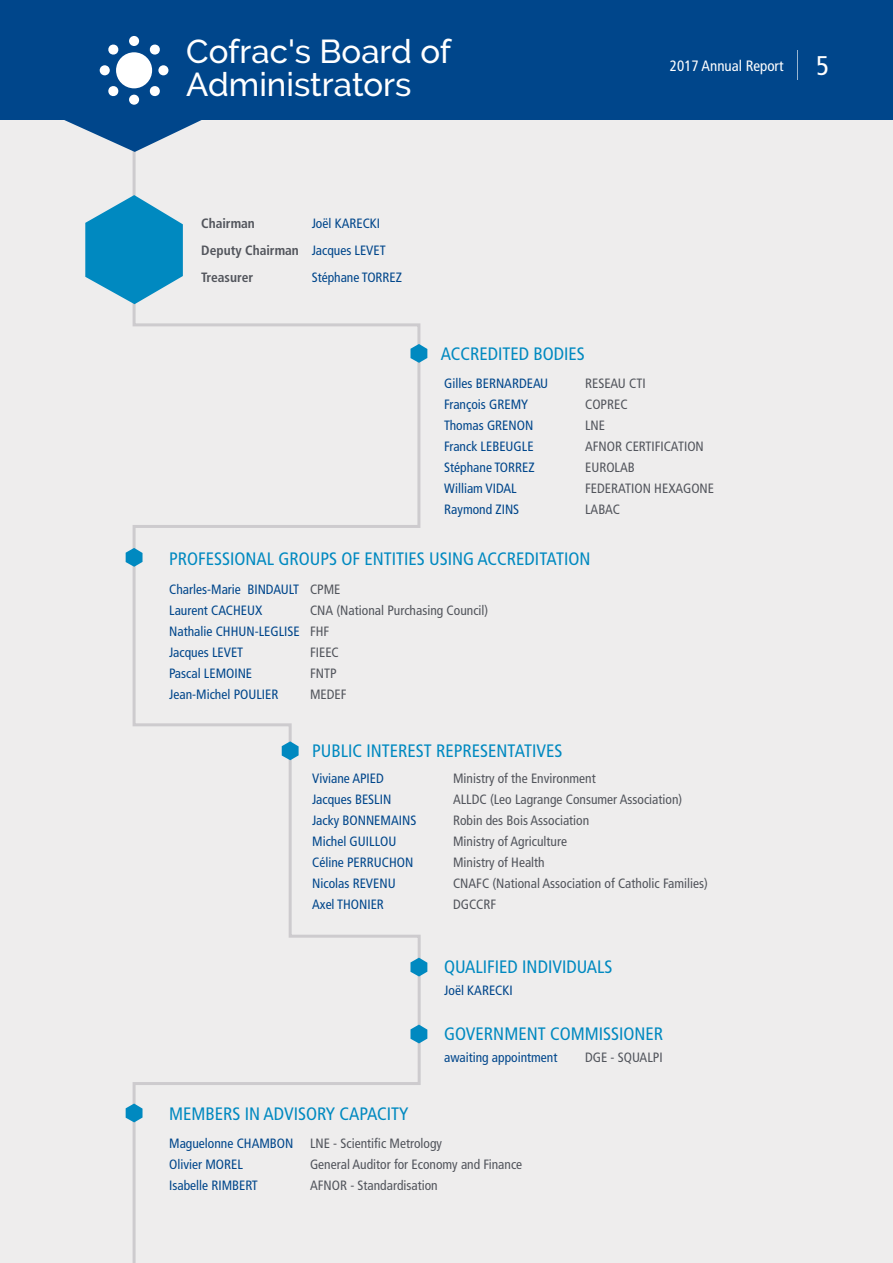
<style>
.page{position:relative;width:893px;height:1263px;background:#fff}
.page>*{position:absolute;margin:0;border:0;box-sizing:border-box;transform-origin:0 0}
.t1{font:500 33px/33px "Raleway";color:#fff}
.t2{font:condensed 18px "Frutiger LT Std";color:#0089c0}
.t3{font:condensed 15px "Frutiger LT Std";color:#fff}
.t4{font:condensed 13.5px/21px "Frutiger LT Std";color:#00468b}
.t5{font:condensed 13.5px/21px "Frutiger LT Std";color:#52555c}
.t6{font:700 condensed 13.5px/27px "Frutiger LT Std";color:#52555c}
.s1{font-size:27px}
</style>
<div class="page">
<div style="left:0;top:69px;width:893px;height:1194px;background:#eeeded"></div>
<svg style="left:132px;top:152px;width:289px;height:1111px"></svg>
<div style="left:0;top:0;width:893px;height:120px;background:#00468b"></div>
<div style="left:116px;top:52px;width:36px;height:36px;background:#fff;border-radius:50%"></div>
<svg style="left:100px;top:65px;width:10px;height:10px"></svg>
<svg style="left:158px;top:65px;width:10px;height:10px"></svg>
<svg style="left:149px;top:44px;width:11px;height:11px"></svg>
<div style="left:129px;top:36px;width:10px;height:10px;background:#fff;border-radius:50%"></div>
<svg style="left:64px;top:69px;width:138px;height:83px"></svg>
<svg style="left:108px;top:44px;width:11px;height:11px"></svg>
<svg style="left:126px;top:1103px;width:17px;height:19px"></svg>
<svg style="left:410px;top:344px;width:17px;height:19px"></svg>
<svg style="left:410px;top:958px;width:17px;height:18px"></svg>
<svg style="left:410px;top:1024px;width:17px;height:19px"></svg>
<svg style="left:126px;top:548px;width:17px;height:19px"></svg>
<svg style="left:282px;top:741px;width:17px;height:19px"></svg>
<svg style="left:85px;top:195px;width:98px;height:109px"></svg>
<hr style="left:797px;top:50px;width:1px;height:30px;background:#fff">
<h1 class="t1" style="left:186px;top:35px;width:266px">Cofrac's Board of<br>Administrators</h1>
<p class="t6" style="left:201px;top:209px;width:99px">Chairman<br>Deputy Chairman<br>Treasurer</p>
<p class="t4" style="left:312px;top:209px;width:92px;line-height:27px">Joël KARECKI<br>Jacques LEVET<br>Stéphane TORREZ</p>
<h2 class="t2" style="left:441px;top:343px;width:146px">ACCREDITED BODIES</h2>
<p class="t3" style="left:670px;top:57px;width:161px">2017 Annual Report <span class="s1">5</span></p>
<p class="t4" style="left:444px;top:373px;width:106px">Gilles BERNARDEAU<br>François GREMY<br>Thomas GRENON<br>Franck LEBEUGLE<br>Stéphane TORREZ<br>William VIDAL<br>Raymond ZINS</p>
<p class="t5" style="left:585px;top:373px;width:130px">RESEAU CTI<br>COPREC<br>LNE<br>AFNOR CERTIFICATION<br>EUROLAB<br>FEDERATION HEXAGONE<br>LABAC</p>
<h2 class="t2" style="left:169px;top:548px;width:423px">PROFESSIONAL GROUPS OF ENTITIES USING ACCREDITATION</h2>
<p class="t4" style="left:169px;top:579px;width:132px">Charles-Marie BINDAULT<br>Laurent CACHEUX<br>Nathalie CHHUN-LEGLISE<br>Jacques LEVET<br>Pascal LEMOINE<br>Jean-Michel POULIER</p>
<p class="t5" style="left:310px;top:579px;width:180px">CPME<br>CNA (National Purchasing Council)<br>FHF<br>FIEEC<br>FNTP<br>MEDEF</p>
<h2 class="t2" style="left:312px;top:740px;width:252px">PUBLIC INTEREST REPRESENTATIVES</h2>
<p class="t4" style="left:312px;top:768px;width:106px">Viviane APIED<br>Jacques BESLIN<br>Jacky BONNEMAINS<br>Michel GUILLOU<br>Céline PERRUCHON<br>Nicolas REVENU<br>Axel THONIER</p>
<p class="t5" style="left:453px;top:768px;width:256px">Ministry of the Environment<br>ALLDC (Leo Lagrange Consumer Association)<br>Robin des Bois Association<br>Ministry of Agriculture<br>Ministry of Health<br>CNAFC (National Association of Catholic Families)<br>DGCCRF</p>
<h2 class="t2" style="left:444px;top:956px;width:170px">QUALIFIED INDIVIDUALS</h2>
<p class="t4" style="left:444px;top:980px;width:70px">Joël KARECKI</p>
<h2 class="t2" style="left:444px;top:1023px;width:220px">GOVERNMENT COMMISSIONER</h2>
<h2 class="t2" style="left:169px;top:1103px;width:241px">MEMBERS IN ADVISORY CAPACITY</h2>
<p class="t4" style="left:444px;top:1047px;width:115px">awaiting appointment</p>
<p class="t5" style="left:585px;top:1047px;width:79px">DGE - SQUALPI</p>
<p class="t4" style="left:169px;top:1133px;width:126px">Maguelonne CHAMBON<br>Olivier MOREL<br>Isabelle RIMBERT</p>
<p class="t5" style="left:310px;top:1133px;width:214px">LNE - Scientific Metrology<br>General Auditor for Economy and Finance<br>AFNOR - Standardisation</p>
</div>
